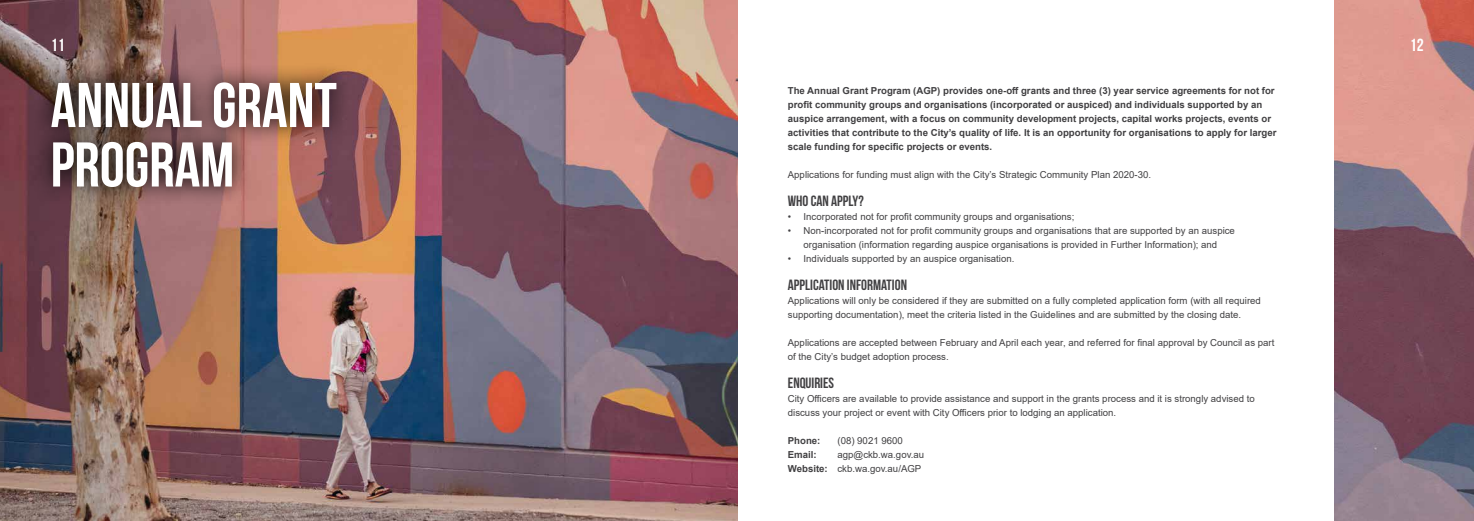
<style>
.page{position:relative;width:1474px;height:521px;background:#fff}
.page>*{position:absolute;margin:0;border:0;box-sizing:border-box;transform-origin:0 0}
.t1{font:63px/59.5px "Bebas Neue";color:#fff}
.t2{font:17.5px "Bebas Neue";color:#fff}
.t3{font:14.88px "Bebas Neue";color:#414042}
.t4{font:9.62px/14px "Arial";color:#414042}
.t5{font:700 9.62px/14px "Arial";color:#414042}
.s1{font-weight:700}
</style>
<div class="page">
<img style="left:1334px;top:0;width:139px;height:521px">
<img style="left:0;top:0;width:737px;height:521px">
<svg style="left:33px;top:64px;width:322px;height:142px;background:#734e49"></svg>
<h2 class="t2" style="left:51px;top:35px;width:15px">11</h2>
<h2 class="t2" style="left:1409px;top:35px;width:15px">12</h2>
<h1 class="t1" style="left:51px;top:75px;width:288px">ANNUAL GRANT<br>PROGRAM</h1>
<p class="t5" style="left:788px;top:84px;width:490px">The Annual Grant Program (AGP) provides one-off grants and three (3) year service agreements for not for profit community groups and organisations (incorporated or auspiced) and individuals supported by an auspice arrangement, with a focus on community development projects, capital works projects, events or activities that contribute to the City’s quality of life. It is an opportunity for organisations to apply for larger scale funding for specific projects or events.</p>
<p class="t4" style="left:788px;top:167px;width:365px">Applications for funding must align with the City’s Strategic Community Plan 2020-30.</p>
<h3 class="t3" style="left:788px;top:193px;width:78px">WHO CAN APPLY?</h3>
<p class="t4" style="left:788px;top:209px;width:288px">• Incorporated not for profit community groups and organisations;</p>
<p class="t4" style="left:788px;top:223px;width:448px;text-align:center">• Non-incorporated not for profit community groups and organisations that are supported by an auspice organisation (information regarding auspice organisations is provided in Further Information); and</p>
<p class="t4" style="left:788px;top:251px;width:228px">• Individuals supported by an auspice organisation.</p>
<h3 class="t3" style="left:788px;top:277px;width:121px">APPLICATION INFORMATION</h3>
<p class="t4" style="left:788px;top:293px;width:474px">Applications will only be considered if they are submitted on a fully completed application form (with all required supporting documentation), meet the criteria listed in the Guidelines and are submitted by the closing date.</p>
<p class="t4" style="left:788px;top:335px;width:488px">Applications are accepted between February and April each year, and referred for final approval by Council as part of the City’s budget adoption process.</p>
<h3 class="t3" style="left:788px;top:375px;width:48px">ENQUIRIES</h3>
<p class="t4" style="left:788px;top:391px;width:468px">City Officers are available to provide assistance and support in the grants process and it is strongly advised to discuss your project or event with City Officers prior to lodging an application.</p>
<p class="t5" style="left:788px;top:434px;width:34px">Phone:</p>
<p class="t4" style="left:837px;top:433px;width:67px">(08) 9021 9600</p>
<p class="t5" style="left:788px;top:448px;width:30px">Email:</p>
<p class="t4" style="left:788px;top:447px;width:138px;text-align:right">agp@ckb.wa.gov.au<br><span class="s1">Website:</span> ckb.wa.gov.au/AGP</p>
</div>
